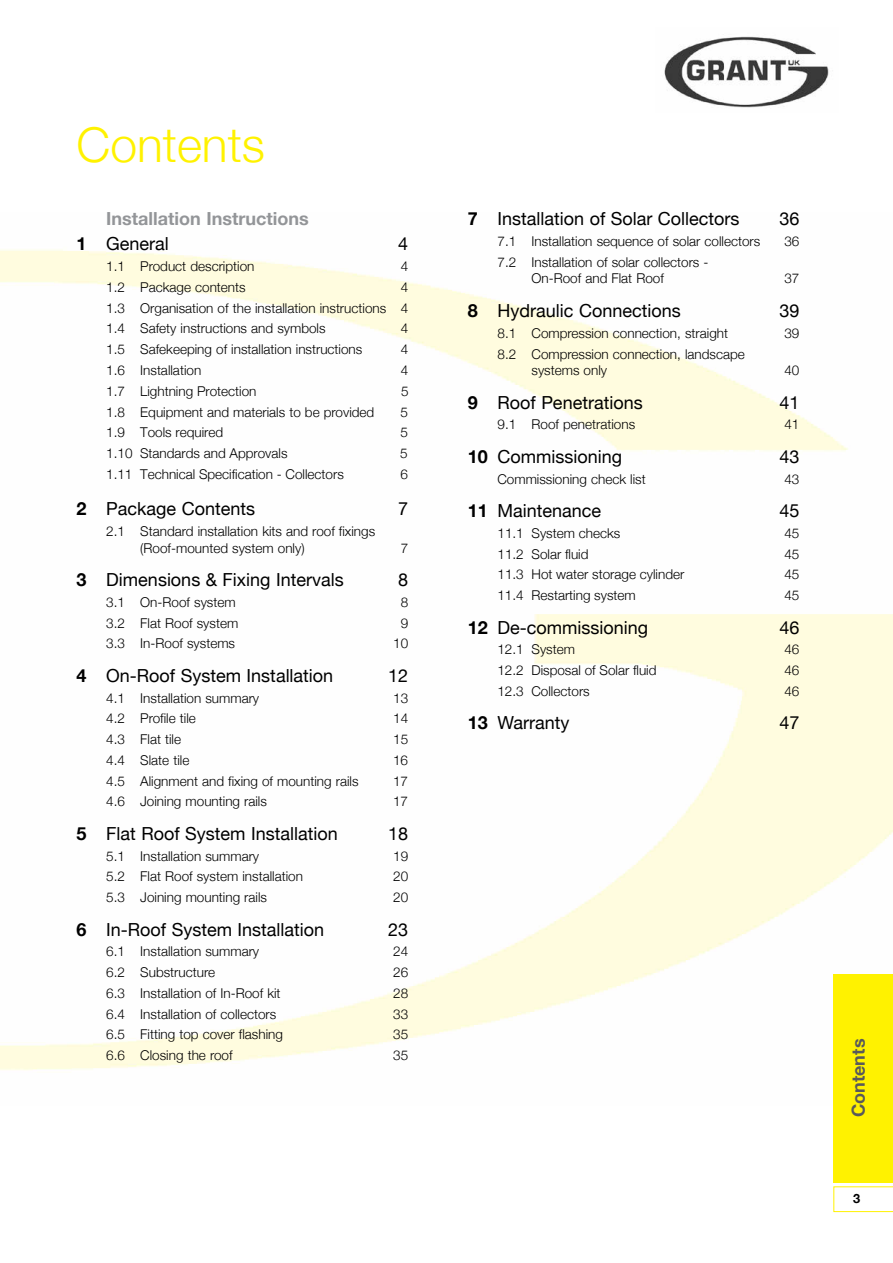
<style>
.page{position:relative;width:893px;height:1263px;background:#fff}
.page>*{position:absolute;margin:0;border:0;box-sizing:border-box;transform-origin:0 0}
.t1{font:300 48px "Helvetica Neue";color:#fff200}
.t2{font:18px "Helvetica Neue";color:#000}
.t3{font:700 18px/25px "Helvetica Neue";color:#939598}
.t4{font:700 18px "Helvetica Neue";color:#58595b}
.t5{font:300 13.5px/16.5px "Helvetica Neue";color:#000}
.t6{font:700 12.75px "Helvetica Neue";color:#000}
.s1{color:#000}
.s2{font-weight:400;color:#000}
.s3{font-weight:700}
</style>
<div class="page">
<svg style="left:833px;top:1186px;width:60px;height:26px"></svg>
<div style="left:833px;top:974px;width:60px;height:208px;background:#fff200"></div>
<img style="left:664px;top:36px;width:165px;height:72px">
<h1 class="t1" style="left:77px;top:115px;width:190px">Contents</h1>
<h2 class="t3" style="left:77px;top:206px;width:234px;text-indent:30px">Installation Instructions<br><span class="s1">1</span> <span class="s2">General</span></h2>
<h2 class="t2" style="left:398px;top:233px;width:12px">4</h2>
<p class="t5" style="left:106px;top:258px;width:150px">1.1 Product description</p>
<p class="t5" style="left:401px;top:258px;width:9px">4</p>
<p class="t5" style="left:106px;top:279px;width:141px">1.2 Package contents</p>
<p class="t5" style="left:106px;top:277px;width:303px;line-height:20.7px;text-align:justify;text-indent:294px">4<br>1.3 Organisation of the installation instructions 4<br>1.4 Safety instructions and symbols</p>
<p class="t5" style="left:401px;top:320px;width:9px">4</p>
<p class="t5" style="left:106px;top:341px;width:258px">1.5 Safekeeping of installation instructions</p>
<p class="t5" style="left:401px;top:341px;width:9px">4</p>
<p class="t5" style="left:106px;top:362px;width:97px">1.6 Installation</p>
<p class="t5" style="left:401px;top:362px;width:9px">4</p>
<p class="t5" style="left:106px;top:382px;width:152px">1.7 Lightning Protection</p>
<p class="t5" style="left:401px;top:382px;width:9px">5</p>
<p class="t5" style="left:106px;top:403px;width:270px">1.8 Equipment and materials to be provided</p>
<p class="t5" style="left:401px;top:403px;width:9px">5</p>
<p class="t5" style="left:106px;top:424px;width:119px">1.9 Tools required</p>
<p class="t5" style="left:401px;top:424px;width:9px">5</p>
<p class="t5" style="left:106px;top:445px;width:183px">1.10 Standards and Approvals</p>
<p class="t5" style="left:400px;top:445px;width:9px">5</p>
<p class="t5" style="left:106px;top:465px;width:239px">1.11 Technical Specification - Collectors</p>
<p class="t5" style="left:401px;top:465px;width:9px">6</p>
<h2 class="t2" style="left:77px;top:498px;width:180px"><span class="s3">2</span> Package Contents</h2>
<h2 class="t2" style="left:398px;top:498px;width:12px">7</h2>
<p class="t5" style="left:140px;top:523px;width:236px;text-indent:-34px">2.1 Standard installation kits and roof fixings (Roof-mounted system only)</p>
<p class="t5" style="left:401px;top:539px;width:9px">7</p>
<h2 class="t2" style="left:77px;top:569px;width:269px"><span class="s3">3</span> Dimensions &amp; Fixing Intervals</h2>
<h2 class="t2" style="left:398px;top:569px;width:12px">8</h2>
<p class="t5" style="left:106px;top:593px;width:131px">3.1 On-Roof system</p>
<p class="t5" style="left:401px;top:593px;width:9px">8</p>
<p class="t5" style="left:106px;top:614px;width:134px">3.2 Flat Roof system</p>
<p class="t5" style="left:401px;top:614px;width:9px">9</p>
<p class="t5" style="left:106px;top:635px;width:130px">3.3 In-Roof systems</p>
<p class="t5" style="left:393px;top:635px;width:17px">10</p>
<h2 class="t2" style="left:77px;top:665px;width:258px"><span class="s3">4</span> On-Roof System Installation</h2>
<h2 class="t2" style="left:388px;top:665px;width:22px">12</h2>
<p class="t5" style="left:106px;top:689px;width:154px">4.1 Installation summary</p>
<p class="t5" style="left:393px;top:689px;width:17px">13</p>
<p class="t5" style="left:106px;top:710px;width:91px">4.2 Profile tile</p>
<p class="t5" style="left:393px;top:710px;width:17px">14</p>
<p class="t5" style="left:106px;top:731px;width:76px">4.3 Flat tile</p>
<p class="t5" style="left:393px;top:731px;width:17px">15</p>
<p class="t5" style="left:106px;top:751px;width:85px">4.4 Slate tile</p>
<p class="t5" style="left:393px;top:751px;width:17px">16</p>
<p class="t5" style="left:106px;top:772px;width:254px">4.5 Alignment and fixing of mounting rails</p>
<p class="t5" style="left:393px;top:772px;width:17px">17</p>
<p class="t5" style="left:106px;top:793px;width:162px">4.6 Joining mounting rails</p>
<p class="t5" style="left:393px;top:793px;width:17px">17</p>
<h2 class="t2" style="left:77px;top:823px;width:263px"><span class="s3">5</span> Flat Roof System Installation</h2>
<h2 class="t2" style="left:388px;top:823px;width:22px">18</h2>
<p class="t5" style="left:106px;top:847px;width:154px">5.1 Installation summary</p>
<p class="t5" style="left:393px;top:847px;width:17px">19</p>
<p class="t5" style="left:106px;top:868px;width:198px">5.2 Flat Roof system installation</p>
<p class="t5" style="left:393px;top:868px;width:17px">20</p>
<p class="t5" style="left:106px;top:889px;width:162px">5.3 Joining mounting rails</p>
<p class="t5" style="left:393px;top:889px;width:17px">20</p>
<h2 class="t2" style="left:77px;top:918px;width:249px"><span class="s3">6</span> In-Roof System Installation</h2>
<h2 class="t2" style="left:388px;top:918px;width:22px">23</h2>
<p class="t5" style="left:106px;top:943px;width:154px">6.1 Installation summary</p>
<p class="t5" style="left:393px;top:943px;width:17px">24</p>
<p class="t5" style="left:106px;top:964px;width:110px">6.2 Substructure</p>
<p class="t5" style="left:393px;top:964px;width:17px">26</p>
<p class="t5" style="left:106px;top:984px;width:176px">6.3 Installation of In-Roof kit</p>
<p class="t5" style="left:393px;top:984px;width:17px">28</p>
<p class="t5" style="left:106px;top:1005px;width:172px">6.4 Installation of collectors</p>
<p class="t5" style="left:393px;top:1005px;width:17px">33</p>
<p class="t5" style="left:106px;top:1026px;width:178px">6.5 Fitting top cover flashing</p>
<p class="t5" style="left:393px;top:1026px;width:17px">35</p>
<p class="t5" style="left:106px;top:1047px;width:128px">6.6 Closing the roof</p>
<p class="t5" style="left:393px;top:1047px;width:17px">35</p>
<h2 class="t2" style="left:468px;top:208px;width:273px"><span class="s3">7</span> Installation of Solar Collectors</h2>
<h2 class="t2" style="left:779px;top:208px;width:22px">36</h2>
<p class="t5" style="left:497px;top:233px;width:264px">7.1 Installation sequence of solar collectors</p>
<p class="t5" style="left:784px;top:233px;width:17px">36</p>
<p class="t5" style="left:532px;top:254px;width:178px;text-indent:-34px">7.2 Installation of solar collectors -<br>On-Roof and Flat Roof</p>
<p class="t5" style="left:784px;top:270px;width:17px">37</p>
<h2 class="t2" style="left:468px;top:300px;width:214px"><span class="s3">8</span> Hydraulic Connections</h2>
<h2 class="t2" style="left:779px;top:300px;width:22px">39</h2>
<p class="t5" style="left:497px;top:324px;width:232px">8.1 Compression connection, straight</p>
<p class="t5" style="left:784px;top:324px;width:17px">39</p>
<p class="t5" style="left:531px;top:345px;width:215px;text-indent:-34px">8.2 Compression connection, landscape systems only</p>
<p class="t5" style="left:784px;top:362px;width:17px">40</p>
<h2 class="t2" style="left:468px;top:391px;width:176px"><span class="s3">9</span> Roof Penetrations</h2>
<h2 class="t2" style="left:779px;top:391px;width:22px">41</h2>
<p class="t5" style="left:497px;top:416px;width:139px">9.1 Roof penetrations</p>
<p class="t5" style="left:784px;top:416px;width:17px">41</p>
<h2 class="t2" style="left:468px;top:446px;width:156px"><span class="s3">10</span> Commissioning</h2>
<h2 class="t2" style="left:779px;top:446px;width:22px">43</h2>
<p class="t5" style="left:497px;top:470px;width:150px">Commissioning check list</p>
<p class="t5" style="left:784px;top:470px;width:17px">43</p>
<h2 class="t2" style="left:468px;top:500px;width:135px"><span class="s3">11</span> Maintenance</h2>
<h2 class="t2" style="left:779px;top:500px;width:22px">45</h2>
<p class="t5" style="left:497px;top:524px;width:124px">11.1 System checks</p>
<p class="t5" style="left:784px;top:524px;width:17px">45</p>
<p class="t5" style="left:497px;top:545px;width:93px">11.2 Solar fluid</p>
<p class="t5" style="left:784px;top:545px;width:17px">45</p>
<p class="t5" style="left:497px;top:566px;width:188px">11.3 Hot water storage cylinder</p>
<p class="t5" style="left:784px;top:566px;width:17px">45</p>
<p class="t5" style="left:497px;top:587px;width:140px">11.4 Restarting system</p>
<p class="t5" style="left:784px;top:587px;width:17px">45</p>
<h2 class="t2" style="left:468px;top:616px;width:182px"><span class="s3">12</span> De-commissioning</h2>
<h2 class="t2" style="left:779px;top:616px;width:22px">46</h2>
<p class="t5" style="left:497px;top:641px;width:79px">12.1 System</p>
<p class="t5" style="left:784px;top:641px;width:17px">46</p>
<p class="t5" style="left:497px;top:662px;width:161px">12.2 Disposal of Solar fluid</p>
<p class="t5" style="left:784px;top:662px;width:17px">46</p>
<p class="t5" style="left:497px;top:682px;width:94px">12.3 Collectors</p>
<p class="t5" style="left:784px;top:682px;width:17px">46</p>
<h2 class="t2" style="left:468px;top:712px;width:103px"><span class="s3">13</span> Warranty</h2>
<h2 class="t2" style="left:779px;top:712px;width:22px">47</h2>
<h2 class="t4" style="left:847px;top:1117px;width:80px;rotate:-90deg">Contents</h2>
<p class="t6" style="left:853px;top:1190px;width:9px">3</p>
</div>
